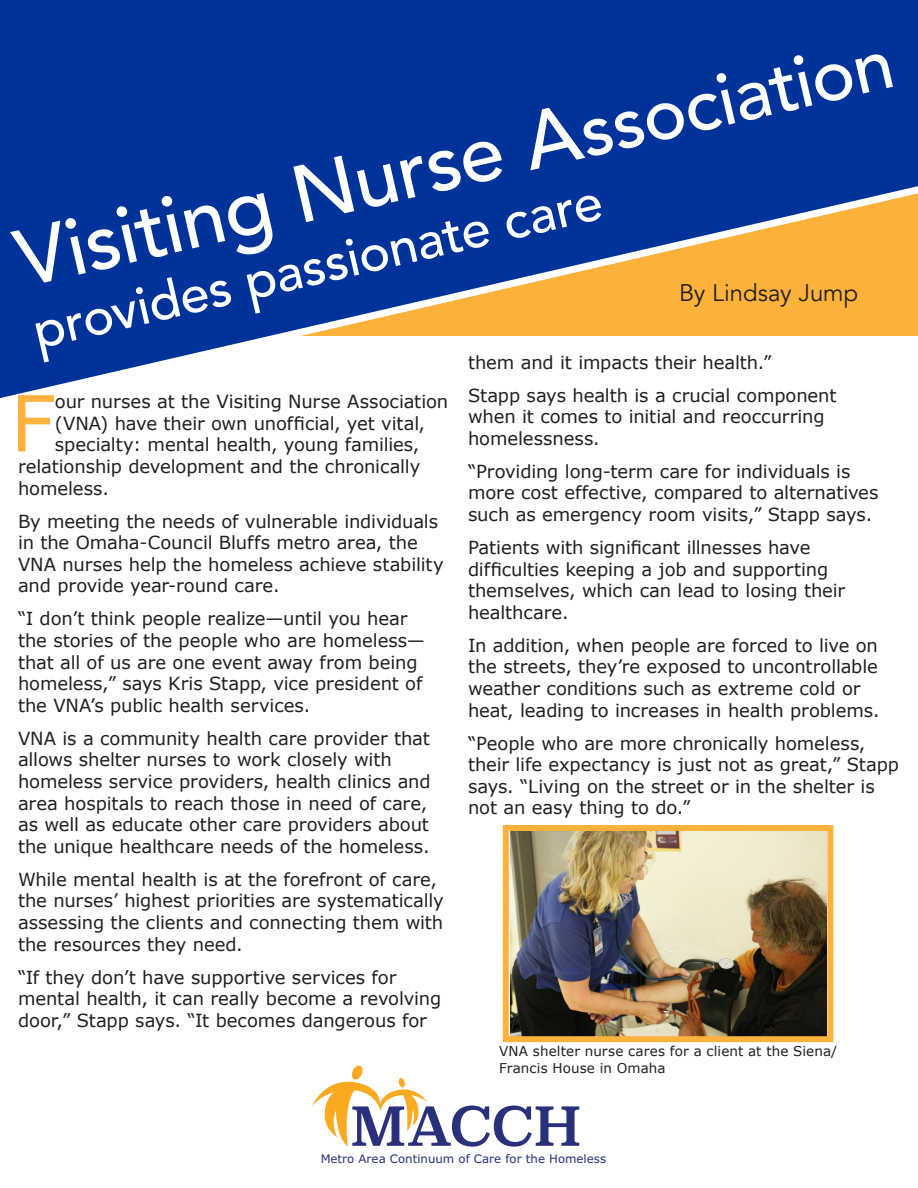
<style>
.page{position:relative;width:918px;height:1188px;background:#fff}
.page>*{position:absolute;margin:0;border:0;box-sizing:border-box;transform-origin:0 0}
.t1{font:500 80.25px "Avenir";color:#fff}
.Text{font:77.4px "Verdana";color:#fcb23c}
.t2{font:52.95px "Superclarendon";color:#29317a}
.t3{font:500 52.5px "Avenir";color:#fff}
.t4{font:24px "Avenir";letter-spacing:-.005em;color:#231f20}
.Text-2{font:18px/21.6px "Verdana";letter-spacing:-.005em;color:#231f20}
.Text-3{font:13.5px/16.2px "Verdana";letter-spacing:.01em;color:#231f20}
.t5{font:11.7px "Verdana";color:#29317a}
.s1{font-size:73.2px}
</style>
<div class="page">
<svg style="left:312px;top:1066px;width:115px;height:81px"></svg>
<svg style="left:0;top:0;width:918px;height:398px;background:#43609c"></svg>
<img style="left:510px;top:832px;width:316px;height:203px">
<div style="left:503px;top:825px;width:330px;height:217px;border:6px solid #fcb23c"></div>
<p class="t1" style="left:1px;top:193px;width:899px;rotate:-13deg">Visiting Nurse A<span class="s1">ssociation</span></p>
<p class="t3" style="left:23px;top:287px;width:584px;rotate:-13deg">provides passionate care</p>
<p class="t4" style="left:679px;top:278px;width:181px">By Lindsay Jump</p>
<p class="Text-2" style="left:468px;top:351px;width:305px">them and it impacts their health.”</p>
<p class="Text-2" style="left:468px;top:384px;width:370px">Stapp says health is a crucial component when it comes to initial and reoccurring homelessness.</p>
<p class="Text-2" style="left:468px;top:460px;width:412px">“Providing long-term care for individuals is more cost effective, compared to alternatives such as emergency room visits,” Stapp says.</p>
<p class="Text-2" style="left:468px;top:537px;width:379px">Patients with significant illnesses have difficulties keeping a job and supporting themselves, which can lead to losing their healthcare.</p>
<p class="Text-2" style="left:468px;top:634px;width:413px">In addition, when people are forced to live on the streets, they’re exposed to uncontrollable weather conditions such as extreme cold or heat, leading to increases in health problems.</p>
<p class="Text-2" style="left:468px;top:732px;width:433px">“People who are more chronically homeless, their life expectancy is just not as great,” Stapp says. “Living on the street or in the shelter is not an easy thing to do.”</p>
<p class="Text" style="left:10px;top:370px;width:46px">F</p>
<p class="Text-2" style="left:55px;top:391px;width:395px">our nurses at the Visiting Nurse Association</p>
<p class="Text-2" style="left:55px;top:412px;width:372px">(VNA) have their own unofficial, yet vital,</p>
<p class="Text-2" style="left:55px;top:434px;width:366px">specialty: mental health, young families,</p>
<p class="Text-2" style="left:18px;top:456px;width:404px">relationship development and the chronically</p>
<p class="Text-2" style="left:18px;top:477px;width:92px">homeless.</p>
<p class="Text-2" style="left:18px;top:510px;width:427px">By meeting the needs of vulnerable individuals in the Omaha-Council Bluffs metro area, the VNA nurses help the homeless achieve stability and provide year-round care.</p>
<p class="Text-2" style="left:18px;top:608px;width:408px">“I don’t think people realize—until you hear the stories of the people who are homeless— that all of us are one event away from being homeless,” says Kris Stapp, vice president of the VNA’s public health services.</p>
<p class="Text-2" style="left:18px;top:727px;width:414px">VNA is a community health care provider that allows shelter nurses to work closely with homeless service providers, health clinics and area hospitals to reach those in need of care, as well as educate other care providers about the unique healthcare needs of the homeless.</p>
<p class="Text-2" style="left:18px;top:868px;width:427px">While mental health is at the forefront of care, the nurses’ highest priorities are systematically assessing the clients and connecting them with the resources they need.</p>
<p class="Text-2" style="left:18px;top:966px;width:425px">“If they don’t have supportive services for mental health, it can really become a revolving door,” Stapp says. “It becomes dangerous for</p>
<p class="Text-3" style="left:499px;top:1043px;width:340px">VNA shelter nurse cares for a client at the Siena/<br>Francis House in Omaha</p>
<p class="t2" style="left:350px;top:1091px;width:232px">MACCH</p>
<p class="t5" style="left:321px;top:1151px;width:287px">Metro Area Continuum of Care for the Homeless</p>
</div>
